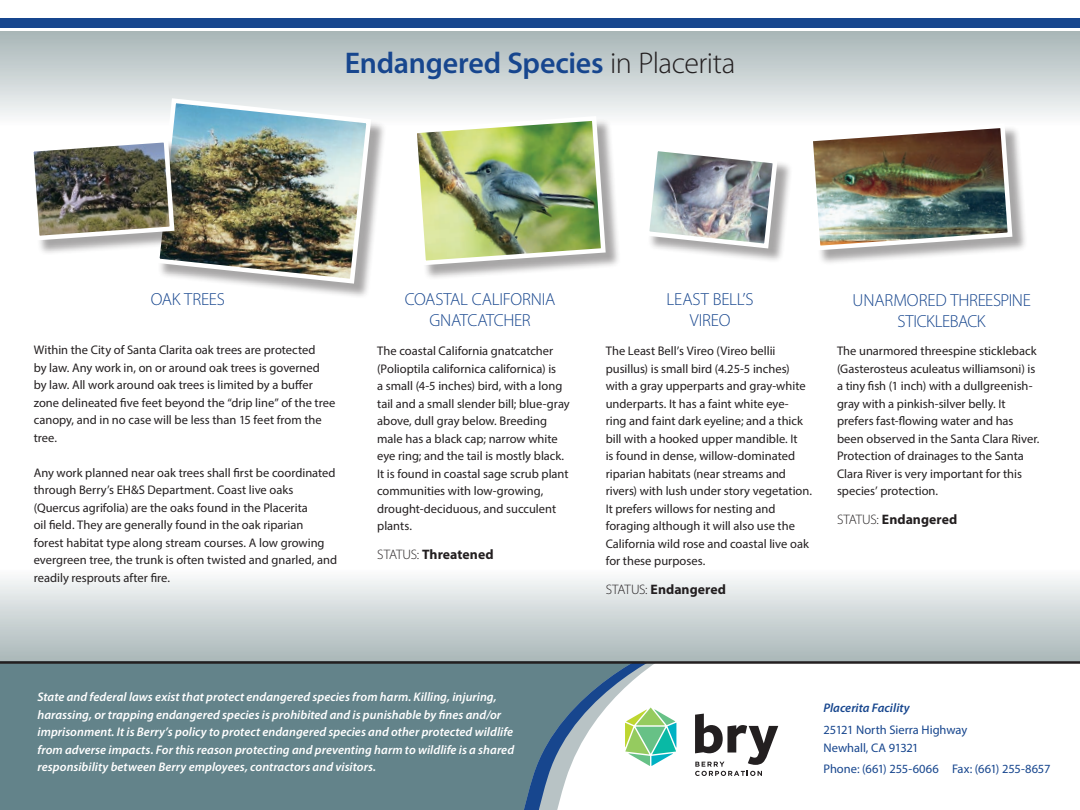
<style>
.page{position:relative;width:1080px;height:810px;background:#fff}
.page>*{position:absolute;margin:0;border:0;box-sizing:border-box;transform-origin:0 0}
.Element_number{font:600 30px "Myriad Pro";letter-spacing:-.01em;color:#17468e}
.Subhead{font:300 17.5px/21px "Myriad Pro";letter-spacing:-.015em;color:#17468e;text-align:center}
.t1{font:700 13.75px "Myriad Pro";color:#231f20}
.Body_text{font:12.5px/17.5px "Myriad Pro";color:#231f20}
.t2{font:italic 600 12.5px/17.5px "Myriad Pro";letter-spacing:.005em;color:#fff}
.t3{font:12.5px/17.5px "Myriad Pro";color:#17468e}
.t4{font:italic 600 12.5px "Myriad Pro";color:#17468e}
.s1{font-weight:300;color:#231f20}
.s2{font-weight:300}
</style>
<div class="page">
<div style="left:0;top:567px;width:1080px;height:95px;background:linear-gradient(to bottom,#fdfdfe,#a8b6b7)"></div>
<div style="left:0;top:31px;width:1080px;height:95px;background:linear-gradient(to bottom,#a6b4b6,#fbfcfc)"></div>
<div style="left:0;top:18px;width:1080px;height:10px;background:#17468e"></div>
<div style="left:0;top:664px;width:518px;height:146px;background:#63838a"></div>
<div style="left:157px;top:101px;width:229px;height:198px;background:#231f20;opacity:.4"></div>
<img style="left:152px;top:96px;width:222px;height:190px">
<div style="left:414px;top:118px;width:207px;height:162px;background:#231f20;opacity:.4"></div>
<img style="left:410px;top:114px;width:198px;height:154px">
<div style="left:647px;top:149px;width:146px;height:115px;background:#231f20;opacity:.4"></div>
<img style="left:647px;top:149px;width:133px;height:102px">
<div style="left:811px;top:126px;width:217px;height:140px;background:#231f20;opacity:.4"></div>
<img style="left:806px;top:121px;width:209px;height:132px">
<hr style="left:0;top:661px;width:1080px;height:3px;background:#231f20">
<div style="left:31px;top:140px;width:159px;height:116px;background:#231f20;opacity:.4"></div>
<img style="left:31px;top:135px;width:146px;height:108px">
<svg style="left:695px;top:714px;width:83px;height:62px"></svg>
<svg style="left:518px;top:663px;width:158px;height:147px"></svg>
<p class="Element_number" style="left:345px;top:43px;width:392px">Endangered Species <span class="s1">in Placerita</span></p>
<p class="Subhead" style="left:151px;top:289px;width:76px">OAK TREES</p>
<p class="Body_text" style="left:34px;top:341px;width:303px">Within the City of Santa Clarita oak trees are protected<br>by law. Any work in, on or around oak trees is governed by law. All work around oak trees is limited by a buffer zone delineated five feet beyond the “drip line” of the tree canopy, and in no case will be less than 15 feet from the tree.</p>
<p class="Body_text" style="left:34px;top:464px;width:305px">Any work planned near oak trees shall first be coordinated through Berry’s EH&amp;S Department. Coast live oaks (Quercus agrifolia) are the oaks found in the Placerita<br>oil field. They are generally found in the oak riparian<br>forest habitat type along stream courses. A low growing evergreen tree, the trunk is often twisted and gnarled, and readily resprouts after fire.</p>
<p class="Subhead" style="left:405px;top:289px;width:152px">COASTAL CALIFORNIA<br>GNATCATCHER</p>
<p class="Body_text" style="left:377px;top:342px;width:194px">The coastal California gnatcatcher (Polioptila californica californica) is<br>a small (4-5 inches) bird, with a long tail and a small slender bill; blue-gray above, dull gray below. Breeding male has a black cap; narrow white eye ring; and the tail is mostly black.<br>It is found in coastal sage scrub plant communities with low-growing, drought-deciduous, and succulent plants.</p>
<p class="t1" style="left:377px;top:545px;width:118px"><span class="s2">STATUS:</span> Threatened</p>
<p class="Subhead" style="left:667px;top:289px;width:88px">LEAST BELL’S<br>VIREO</p>
<p class="Body_text" style="left:606px;top:342px;width:208px">The Least Bell’s Vireo (Vireo bellii pusillus) is small bird (4.25-5 inches) with a gray upperparts and gray-white underparts. It has a faint white eye&shy;ring and faint dark eyeline; and a thick bill with a hooked upper mandible. It<br>is found in dense, willow-dominated riparian habitats (near streams and rivers) with lush under story vegetation.<br>It prefers willows for nesting and foraging although it will also use the California wild rose and coastal live oak for these purposes.</p>
<p class="t1" style="left:606px;top:580px;width:122px"><span class="s2">STATUS:</span> Endangered</p>
<p class="Subhead" style="left:853px;top:290px;width:180px">UNARMORED THREESPINE<br>STICKLEBACK</p>
<p class="Body_text" style="left:837px;top:342px;width:204px">The unarmored threespine stickleback (Gasterosteus aculeatus williamsoni) is a tiny fish (1 inch) with a dullgreenish&shy;gray with a pinkish-silver belly. It prefers fast-flowing water and has been observed in the Santa Clara River.<br>Protection of drainages to the Santa Clara River is very important for this species’ protection.</p>
<p class="t1" style="left:837px;top:511px;width:122px"><span class="s2">STATUS:</span> Endangered</p>
<p class="t2" style="left:38px;top:688px;width:478px">State and federal laws exist that protect endangered species from harm. Killing, injuring, harassing, or trapping endangered species is prohibited and is punishable by fines and/or imprisonment. It is Berry’s policy to protect endangered species and other protected wildlife from adverse impacts. For this reason protecting and preventing harm to wildlife is a shared responsibility between Berry employees, contractors and visitors.</p>
<p class="t4" style="left:823px;top:701px;width:88px">Placerita Facility</p>
<p class="t3" style="left:823px;top:721px;width:145px">25121 North Sierra Highway<br>Newhall, CA 91321</p>
<p class="t3" style="left:823px;top:760px;width:228px">Phone: (661) 255-6066 Fax: (661) 255-8657</p>
</div>
